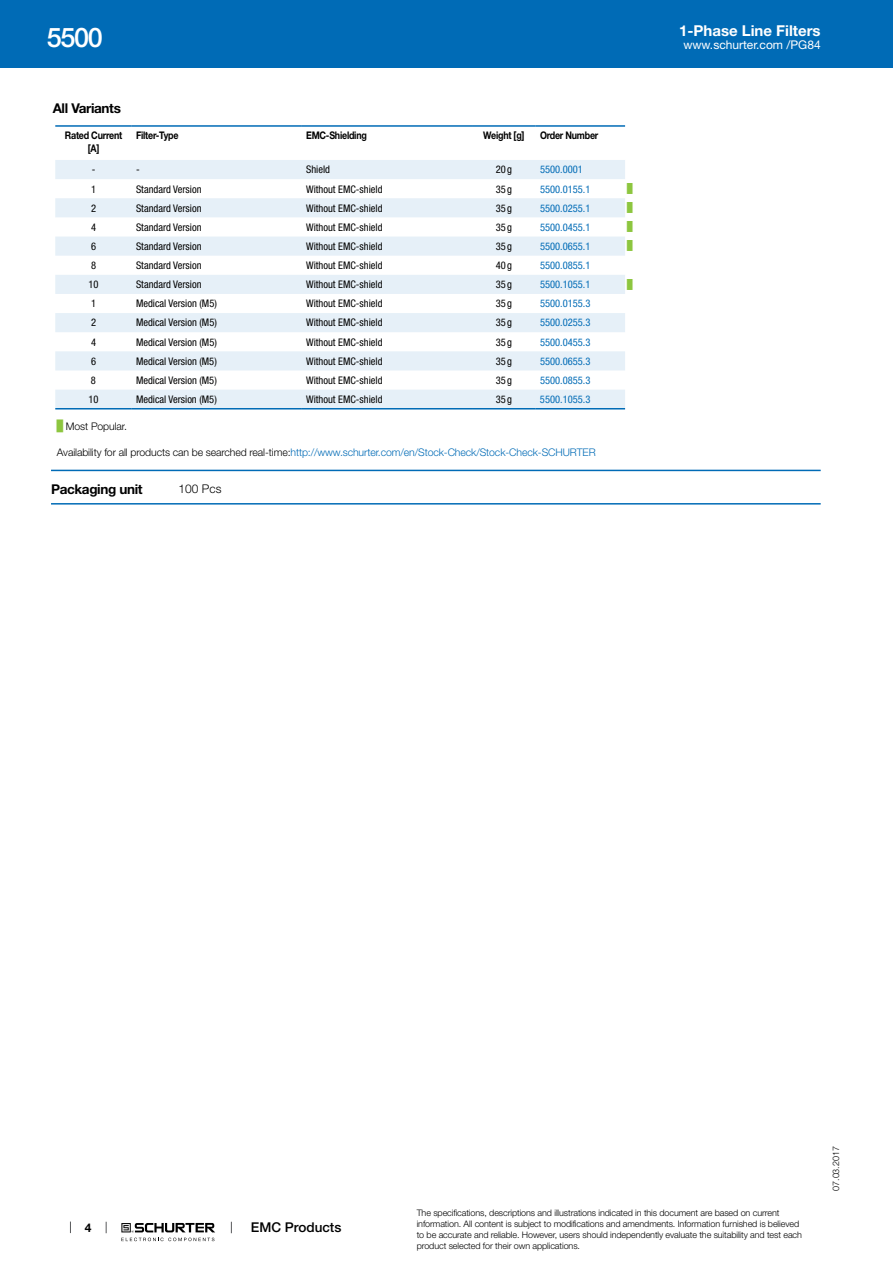
<style>
.page{position:relative;width:893px;height:1263px;background:#fff}
.page>*{position:absolute;margin:0;border:0;box-sizing:border-box;transform-origin:0 0}
.t1{font:500 27px "Helvetica Neue LT";color:#fff}
.t2{font:700 15px "Helvetica Neue LT";color:#fff}
.t3{font:700 13.5px "Helvetica Neue LT";letter-spacing:-.025em;color:#000}
.t4{font:500 13.5px "Helvetica Neue LT";color:#000}
.t5{font:12px "Helvetica Neue LT";color:#fff}
.t6{font:300 12px "Helvetica Neue LT";color:#000}
.t7{font:700 12px "Helvetica Neue LT";color:#000}
.t8{font:condensed 10.5px "Helvetica Neue LT";color:#000}
.t9{font:condensed 10.5px "Helvetica Neue LT";color:#006bb6}
.t10{font:300 10.5px "Helvetica Neue LT";letter-spacing:-.01em;color:#006bb6}
.t11{font:700 10.5px/12.6px "Helvetica Neue LT";letter-spacing:-.025em;color:#000;text-align:center;scale:.85 1}
.t12{font:300 10.5px "Helvetica Neue LT";letter-spacing:-.01em;color:#000}
.t13{font:300 9px/10.8px "Helvetica Neue LT";letter-spacing:-.01em;color:#000}
.t14{font:9px "Arial Unicode MS";color:#8dc63f}
.s1{font-family:"Arial Unicode MS";font-weight:400;color:#8dc63f}
.s2{color:#000}
</style>
<div class="page">
<svg style="left:70px;top:1221px;width:1px;height:12px"></svg>
<svg style="left:121px;top:1223px;width:94px;height:18px"></svg>
<div style="left:0;top:0;width:893px;height:68px;background:#006bb6"></div>
<svg style="left:55px;top:160px;width:570px;height:248px;fill:#e6f0f8"></svg>
<hr style="left:55px;top:125px;width:77px;height:2px;background:#006bb6">
<hr style="left:132px;top:125px;width:170px;height:2px;background:#006bb6">
<hr style="left:302px;top:125px;width:170px;height:2px;background:#006bb6">
<hr style="left:472px;top:125px;width:64px;height:2px;background:#006bb6">
<hr style="left:536px;top:125px;width:89px;height:2px;background:#006bb6">
<hr style="left:55px;top:408px;width:77px;height:1px;background:#006bb6">
<hr style="left:132px;top:408px;width:170px;height:1px;background:#006bb6">
<hr style="left:302px;top:408px;width:170px;height:1px;background:#006bb6">
<hr style="left:472px;top:408px;width:64px;height:1px;background:#006bb6">
<hr style="left:536px;top:408px;width:89px;height:1px;background:#006bb6">
<hr style="left:51px;top:470px;width:770px;height:1px;background:#006bb6">
<hr style="left:51px;top:503px;width:770px;height:2px;background:#006bb6">
<h1 class="t1" style="left:47px;top:21px;width:57px">5500</h1>
<p class="t3" style="left:53px;top:99px;width:70px">All Variants</p>
<p class="t11" style="left:65px;top:129px;width:69px">Rated Current [A]</p>
<p class="t11" style="left:136px;top:129px;width:51px">Filter-Type</p>
<p class="t11" style="left:306px;top:129px;width:73px">EMC-Shielding</p>
<p class="t11" style="left:483px;top:129px;width:50px">Weight [g]</p>
<p class="t11" style="left:540px;top:129px;width:70px">Order Number</p>
<p class="t8" style="left:92px;top:164px;width:5px">-</p>
<p class="t8" style="left:136px;top:164px;width:5px">-</p>
<p class="t8" style="left:306px;top:164px;width:25px">Shield</p>
<p class="t8" style="left:496px;top:164px;width:18px">20g</p>
<p class="t9" style="left:540px;top:164px;width:44px">5500.0001</p>
<p class="t8" style="left:91px;top:183px;width:7px">1</p>
<p class="t8" style="left:136px;top:183px;width:67px">Standard Version</p>
<p class="t8" style="left:306px;top:183px;width:78px">Without EMC-shield</p>
<p class="t8" style="left:496px;top:183px;width:18px">35g</p>
<p class="t9" style="left:540px;top:183px;width:52px">5500.0155.1</p>
<p class="t14" style="left:627px;top:182px;width:7px">█</p>
<p class="t8" style="left:91px;top:202px;width:7px">2</p>
<p class="t8" style="left:136px;top:202px;width:67px">Standard Version</p>
<p class="t8" style="left:306px;top:202px;width:78px">Without EMC-shield</p>
<p class="t8" style="left:496px;top:202px;width:18px">35g</p>
<p class="t9" style="left:540px;top:202px;width:52px">5500.0255.1</p>
<p class="t14" style="left:627px;top:201px;width:7px">█</p>
<p class="t8" style="left:91px;top:221px;width:7px">4</p>
<p class="t8" style="left:136px;top:221px;width:67px">Standard Version</p>
<p class="t8" style="left:306px;top:221px;width:78px">Without EMC-shield</p>
<p class="t8" style="left:496px;top:221px;width:18px">35g</p>
<p class="t9" style="left:540px;top:221px;width:52px">5500.0455.1</p>
<p class="t14" style="left:627px;top:220px;width:7px">█</p>
<p class="t8" style="left:91px;top:240px;width:7px">6</p>
<p class="t8" style="left:136px;top:240px;width:67px">Standard Version</p>
<p class="t8" style="left:306px;top:240px;width:78px">Without EMC-shield</p>
<p class="t8" style="left:496px;top:240px;width:18px">35g</p>
<p class="t9" style="left:540px;top:240px;width:52px">5500.0655.1</p>
<p class="t14" style="left:627px;top:240px;width:7px">█</p>
<p class="t8" style="left:91px;top:259px;width:7px">8</p>
<p class="t8" style="left:136px;top:259px;width:67px">Standard Version</p>
<p class="t8" style="left:306px;top:259px;width:78px">Without EMC-shield</p>
<p class="t8" style="left:496px;top:259px;width:18px">40g</p>
<p class="t9" style="left:540px;top:259px;width:52px">5500.0855.1</p>
<p class="t8" style="left:88px;top:278px;width:12px">10</p>
<p class="t8" style="left:136px;top:278px;width:67px">Standard Version</p>
<p class="t8" style="left:306px;top:278px;width:78px">Without EMC-shield</p>
<p class="t8" style="left:496px;top:278px;width:18px">35g</p>
<p class="t9" style="left:540px;top:278px;width:52px">5500.1055.1</p>
<p class="t14" style="left:627px;top:278px;width:7px">█</p>
<p class="t8" style="left:91px;top:297px;width:7px">1</p>
<p class="t8" style="left:136px;top:297px;width:82px">Medical Version (M5)</p>
<p class="t8" style="left:306px;top:297px;width:78px">Without EMC-shield</p>
<p class="t8" style="left:496px;top:297px;width:18px">35g</p>
<p class="t9" style="left:540px;top:297px;width:52px">5500.0155.3</p>
<p class="t8" style="left:91px;top:317px;width:7px">2</p>
<p class="t8" style="left:136px;top:317px;width:82px">Medical Version (M5)</p>
<p class="t8" style="left:306px;top:317px;width:78px">Without EMC-shield</p>
<p class="t8" style="left:496px;top:317px;width:18px">35g</p>
<p class="t9" style="left:540px;top:317px;width:52px">5500.0255.3</p>
<p class="t8" style="left:91px;top:336px;width:7px">4</p>
<p class="t8" style="left:136px;top:336px;width:82px">Medical Version (M5)</p>
<p class="t8" style="left:306px;top:336px;width:78px">Without EMC-shield</p>
<p class="t8" style="left:496px;top:336px;width:18px">35g</p>
<p class="t9" style="left:540px;top:336px;width:52px">5500.0455.3</p>
<p class="t8" style="left:91px;top:355px;width:7px">6</p>
<p class="t8" style="left:136px;top:355px;width:82px">Medical Version (M5)</p>
<p class="t8" style="left:306px;top:355px;width:78px">Without EMC-shield</p>
<p class="t8" style="left:496px;top:355px;width:18px">35g</p>
<p class="t9" style="left:540px;top:355px;width:52px">5500.0655.3</p>
<p class="t8" style="left:91px;top:374px;width:7px">8</p>
<p class="t8" style="left:136px;top:374px;width:82px">Medical Version (M5)</p>
<p class="t8" style="left:306px;top:374px;width:78px">Without EMC-shield</p>
<p class="t8" style="left:496px;top:374px;width:18px">35g</p>
<p class="t9" style="left:540px;top:374px;width:52px">5500.0855.3</p>
<p class="t8" style="left:88px;top:393px;width:12px">10</p>
<p class="t8" style="left:136px;top:393px;width:82px">Medical Version (M5)</p>
<p class="t8" style="left:306px;top:393px;width:78px">Without EMC-shield</p>
<p class="t8" style="left:496px;top:393px;width:18px">35g</p>
<p class="t9" style="left:540px;top:393px;width:52px">5500.1055.3</p>
<p class="t12" style="left:57px;top:420px;width:72px"><span class="s1">█</span> Most Popular.</p>
<p class="t10" style="left:57px;top:446px;width:540px"><span class="s2">Availability for all products can be searched real-time:</span>http://www.schurter.com/en/Stock-Check/Stock-Check-SCHURTER</p>
<p class="t3" style="left:51px;top:481px;width:93px">Packaging unit</p>
<p class="t6" style="left:179px;top:482px;width:44px">100 Pcs</p>
<h2 class="t2" style="left:679px;top:21px;width:143px">1-Phase Line Filters</h2>
<p class="t5" style="left:683px;top:38px;width:139px">www.schurter.com /PG84</p>
<p class="t7" style="left:85px;top:1220px;width:8px">4</p>
<p class="t4" style="left:251px;top:1219px;width:92px">EMC Products</p>
<p class="t13" style="left:417px;top:1207px;width:387px">The specifications, descriptions and illustrations indicated in this document are based on current information. All content is subject to modifications and amendments. Information furnished is believed to be accurate and reliable. However, users should independently evaluate the suitability and test each product selected for their own applications.</p>
<p class="t13" style="left:830px;top:1191px;width:46px;rotate:-90deg">07.03.2017</p>
</div>
